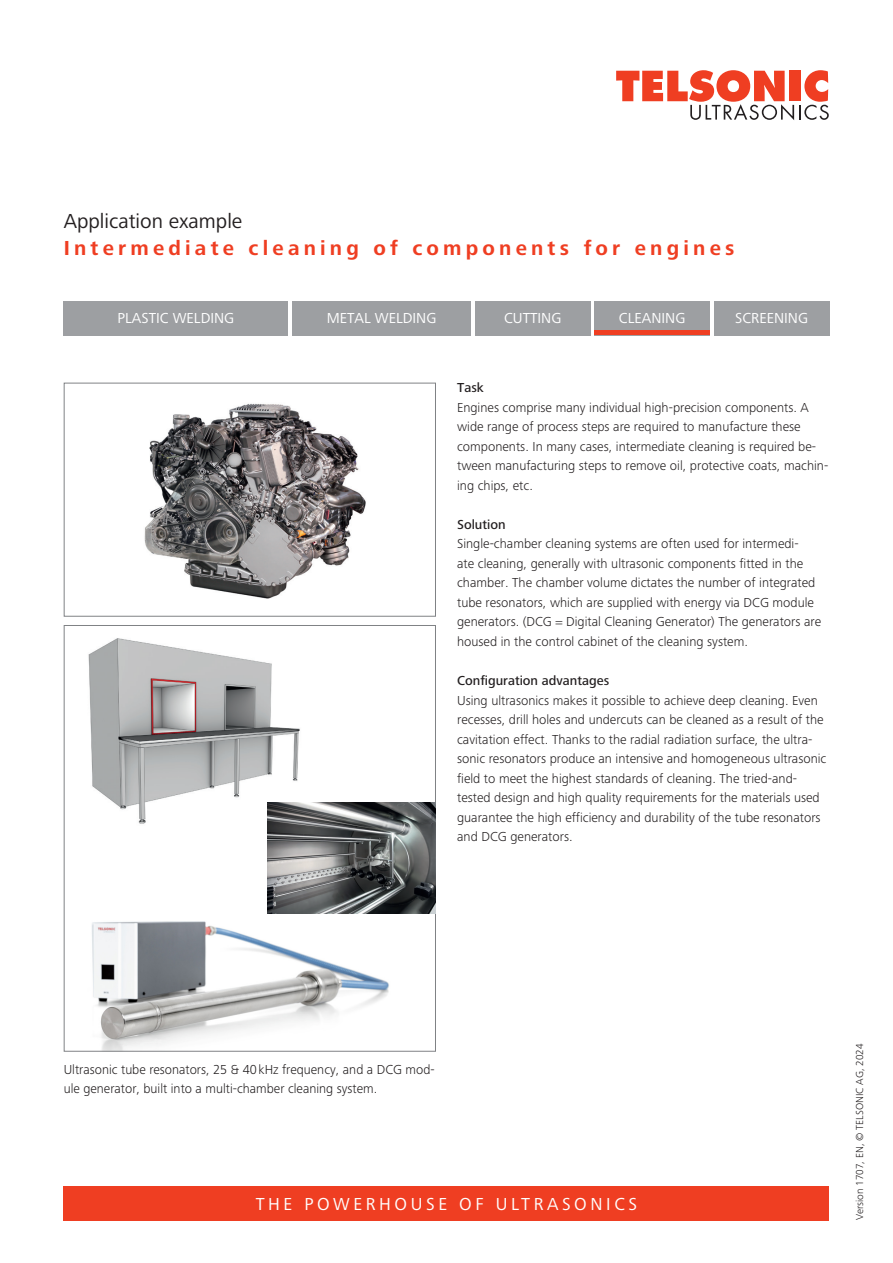
<style>
.page{position:relative;width:893px;height:1263px;background:#fff}
.page>*{position:absolute;margin:0;border:0;box-sizing:border-box;transform-origin:0 0}
.Haupttitel_rot{font:700 21px "Frutiger Next LTW1 G";letter-spacing:.2em;color:#ef3e22}
.Haupttitel_schwarz{font:21px "Frutiger Next LTW1 G";color:#231f20}
.t1{font:18px "Frutiger Next LTW1 G";letter-spacing:.2em;color:#fff}
.Portfoliotitel{font:15px "Frutiger Next LTW1 G";color:#fff}
.Lauftext_9_13pt{font:300 13.5px/19.5px "Frutiger Next LTW1 G";color:#231f20}
.Lauftext_9_13pt__medium{font:500 13.5px "Frutiger Next LTW1 G";color:#231f20}
.Version_7_11pt{font:300 10.5px "Frutiger Next LTW1 G";color:#231f20}
</style>
<div class="page">
<svg style="left:616px;top:70px;width:213px;height:50px"></svg>
<div style="left:64px;top:1186px;width:765px;height:34px;background:#ef3e22"></div>
<img style="left:92px;top:899px;width:309px;height:150px">
<img style="left:144px;top:403px;width:222px;height:196px">
<div style="left:64px;top:383px;width:372px;height:234px;border:1px solid #808285"></div>
<img style="left:88px;top:638px;width:212px;height:189px">
<img style="left:268px;top:802px;width:167px;height:111px">
<div style="left:64px;top:301px;width:224px;height:34px;background:#9d9fa2"></div>
<div style="left:292px;top:301px;width:179px;height:34px;background:#9d9fa2"></div>
<div style="left:475px;top:301px;width:115px;height:34px;background:#9d9fa2"></div>
<div style="left:595px;top:301px;width:115px;height:34px;background:#9d9fa2"></div>
<div style="left:714px;top:301px;width:115px;height:34px;background:#9d9fa2"></div>
<hr style="left:595px;top:331px;width:115px;height:4px;background:#ef3e22">
<p class="Haupttitel_schwarz" style="left:64px;top:209px;width:180px">Application example</p>
<p class="Haupttitel_rot" style="left:64px;top:236px;width:672px">Intermediate cleaning of components for engines</p>
<p class="Portfoliotitel" style="left:118px;top:310px;width:118px">PLASTIC WELDING</p>
<p class="Portfoliotitel" style="left:327px;top:310px;width:111px">METAL WELDING</p>
<p class="Portfoliotitel" style="left:504px;top:310px;width:59px">CUTTING</p>
<p class="Portfoliotitel" style="left:619px;top:310px;width:68px">CLEANING</p>
<p class="Portfoliotitel" style="left:735px;top:310px;width:74px">SCREENING</p>
<p class="Lauftext_9_13pt__medium" style="left:457px;top:380px;width:28px">Task</p>
<p class="Lauftext_9_13pt" style="left:457px;top:398px;width:373px">Engines comprise many individual high-precision components. A wide range of process steps are required to manufacture these components. In many cases, intermediate cleaning is required be&shy;tween manufacturing steps to remove oil, protective coats, machin&shy;ing chips, etc.</p>
<p class="Lauftext_9_13pt__medium" style="left:457px;top:517px;width:50px">Solution</p>
<p class="Lauftext_9_13pt" style="left:457px;top:534px;width:366px">Single-chamber cleaning systems are often used for intermedi-<br>ate cleaning, generally with ultrasonic components fitted in the chamber. The chamber volume dictates the number of integrated tube resonators, which are supplied with energy via DCG module generators. (DCG = Digital Cleaning Generator) The generators are housed in the control cabinet of the cleaning system.</p>
<p class="Lauftext_9_13pt__medium" style="left:457px;top:673px;width:154px">Configuration advantages</p>
<p class="Lauftext_9_13pt" style="left:457px;top:690px;width:371px">Using ultrasonics makes it possible to achieve deep cleaning. Even recesses, drill holes and undercuts can be cleaned as a result of the cavitation effect. Thanks to the radial radiation surface, the ultra&shy;sonic resonators produce an intensive and homogeneous ultrasonic field to meet the highest standards of cleaning. The tried-and&shy;tested design and high quality requirements for the materials used guarantee the high efficiency and durability of the tube resonators and DCG generators.</p>
<p class="Lauftext_9_13pt" style="left:64px;top:1059px;width:372px">Ultrasonic tube resonators, 25 &amp; 40kHz frequency, and a DCG mod&shy;ule generator, built into a multi-chamber cleaning system.</p>
<h2 class="t1" style="left:256px;top:1194px;width:383px">THE POWERHOUSE OF ULTRASONICS</h2>
<p class="Version_7_11pt" style="left:854px;top:1220px;width:178px;rotate:-90deg">Version 1707, EN, © TELSONIC AG, 2024</p>
</div>
